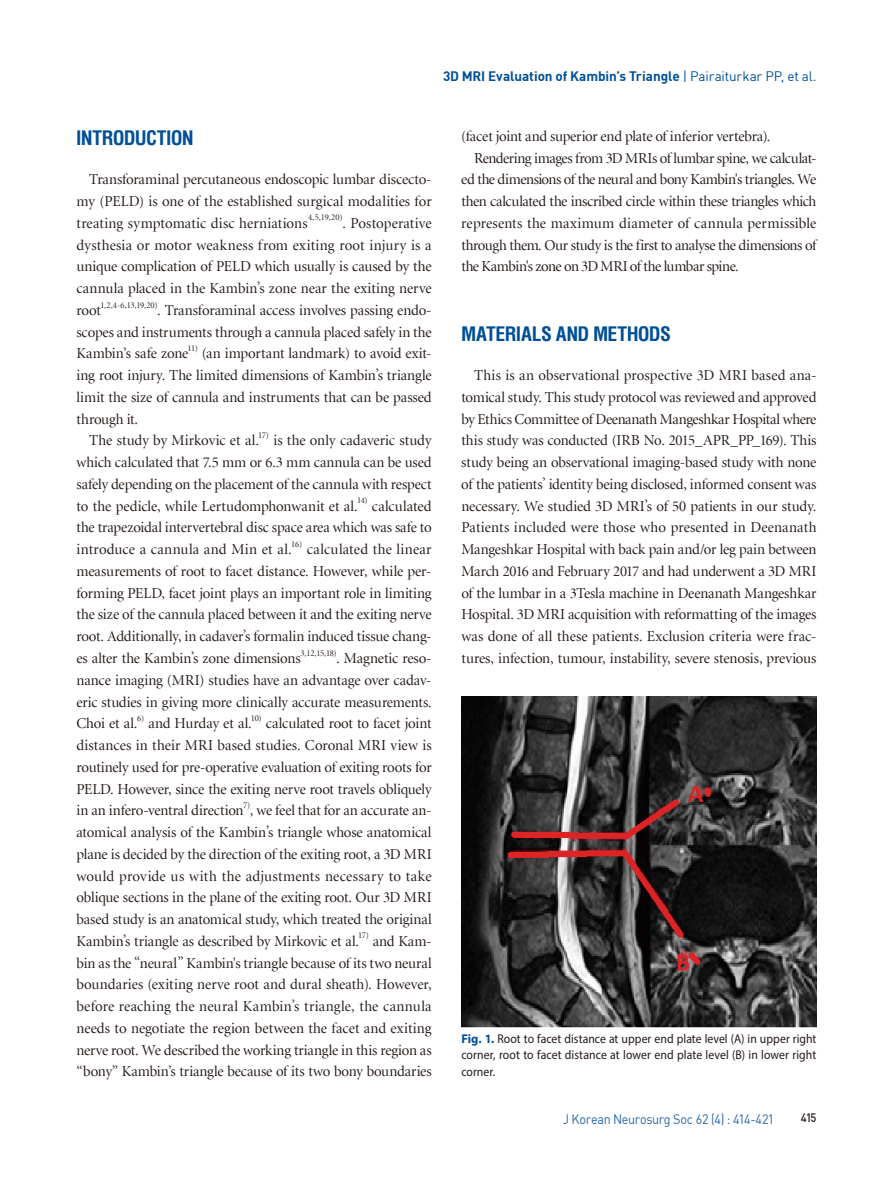
<style>
.page{position:relative;width:893px;height:1191px;background:#fff}
.page>*{position:absolute;margin:0;border:0;box-sizing:border-box;transform-origin:0 0}
.t1{font:700 condensed 19.5px "Helvetica";letter-spacing:-.035em;color:#004f97}
.t2{font:15px/21.8px "Minion LT Display";letter-spacing:-.01em;color:#231916;text-align:justify}
.t3{font:15px "Minion LT Display";letter-spacing:-.035em;color:#231916}
.t4{font:15px "Minion LT Display";letter-spacing:-.03em;color:#231916}
.t5{font:15px "Minion LT Display";letter-spacing:.015em;color:#231916}
.t6{font:700 13.5px "DIN";letter-spacing:-.005em;color:#004f97}
.t7{font:13.5px "DIN";letter-spacing:-.03em;color:#2868a9;scale:.93 1}
.t8{font:12.75px/16.5px "Myriad Pro";letter-spacing:.005em;color:#231916;text-align:justify;scale:.92 1}
.t9{font:12px "Dinmed";color:#231916;scale:.93 1}
.t10{font:8.7px "Minion LT Display";letter-spacing:-.025em;color:#231916}
.s1{font-weight:400}
.s2{font-weight:700;color:#004f97}
</style>
<div class="page">
<img style="left:461px;top:696px;width:355px;height:331px">
<p class="t6" style="left:443px;top:68px;width:375px">3D MRI Evaluation of Kambin’s Triangle <span class="s1">| Pairaiturkar PP, et al.</span></p>
<p class="t1" style="left:76px;top:125px;width:119px">INTRODUCTION</p>
<p class="t2" style="left:76px;top:169px;width:357px;text-indent:13px">Transforaminal percutaneous endoscopic lumbar discecto&shy;my (PELD) is one of the established surgical modalities for treating symptomatic disc herniations</p>
<p class="t10" style="left:308px;top:213px;width:36px">4,5,19,20)</p>
<p class="t2" style="left:76px;top:213px;width:357px;text-indent:266px">. Postoperative dysthesia or motor weakness from exiting root injury is a unique complication of PELD which usually is caused by the cannula placed in the Kambin’s zone near the exiting nerve root</p>
<p class="t10" style="left:100px;top:300px;width:59px">1,2,4-6,13,19,20)</p>
<p class="t2" style="left:76px;top:300px;width:357px;text-indent:81px">. Transforaminal access involves passing endo&shy;scopes and instruments through a cannula placed safely in the Kambin’s safe zone</p>
<p class="t10" style="left:188px;top:344px;width:12px">11)</p>
<p class="t2" style="left:202px;top:343px;width:231px">(an important landmark) to avoid exit-</p>
<p class="t2" style="left:76px;top:365px;width:357px">ing root injury. The limited dimensions of Kambin’s triangle</p>
<p class="t2" style="left:77px;top:387px;width:357px">limit the size of cannula and instruments that can be passed</p>
<p class="t2" style="left:77px;top:408px;width:63px">through it.</p>
<p class="t2" style="left:89px;top:430px;width:171px">The study by Mirkovic et al.</p>
<p class="t10" style="left:258px;top:431px;width:12px">17)</p>
<p class="t2" style="left:76px;top:430px;width:357px;text-indent:197px">is the only cadaveric study which calculated that 7.5 mm or 6.3 mm cannula can be used safely depending on the placement of the cannula with respect to the pedicle, while Lertudomphonwanit et al.</p>
<p class="t10" style="left:357px;top:496px;width:12px">14)</p>
<p class="t2" style="left:76px;top:495px;width:357px;text-indent:295px">calculated the trapezoidal intervertebral disc space area which was safe to introduce a cannula and Min et al.</p>
<p class="t10" style="left:291px;top:540px;width:13px">16)</p>
<p class="t2" style="left:76px;top:539px;width:357px;text-indent:230px">calculated the linear measurements of root to facet distance. However, while per&shy;forming PELD, facet joint plays an important role in limiting the size of the cannula placed between it and the exiting nerve root. Additionally, in cadaver’s formalin induced tissue chang&shy;es alter the Kambin’s zone dimensions</p>
<p class="t10" style="left:301px;top:648px;width:38px">3,12,15,18)</p>
<p class="t2" style="left:76px;top:648px;width:357px;text-indent:260px">. Magnetic reso&shy;nance imaging (MRI) studies have an advantage over cadav&shy;eric studies in giving more clinically accurate measurements.<br>Choi et al.</p>
<p class="t10" style="left:137px;top:714px;width:9px">6)</p>
<p class="t2" style="left:148px;top:713px;width:105px">and Hurday et al.</p>
<p class="t10" style="left:251px;top:714px;width:12px">10)</p>
<p class="t2" style="left:76px;top:713px;width:357px;text-indent:189px">calculated root to facet joint distances in their MRI based studies. Coronal MRI view is routinely used for pre-operative evaluation of exiting roots for PELD. However, since the exiting nerve root travels obliquely in an infero-ventral direction , we feel that for an accurate an-</p>
<p class="t10" style="left:243px;top:801px;width:9px">7)</p>
<p class="t2" style="left:76px;top:822px;width:357px">atomical analysis of the Kambin’s triangle whose anatomical plane is decided by the direction of the exiting root, a 3D MRI would provide us with the adjustments necessary to take oblique sections in the plane of the exiting root. Our 3D MRI based study is an anatomical study, which treated the original Kambin’s triangle as described by Mirkovic et al.</p>
<p class="t10" style="left:358px;top:931px;width:12px">17)</p>
<p class="t2" style="left:76px;top:930px;width:357px;text-indent:296px">and Kam&shy;bin as the “neural” Kambin's triangle because of its two neural boundaries (exiting nerve root and dural sheath). However, before reaching the neural Kambin’s triangle, the cannula needs to negotiate the region between the facet and exiting nerve root. We described the working triangle in this region as “bony” Kambin’s triangle because of its two bony boundaries</p>
<p class="t2" style="left:461px;top:126px;width:311px">(facet joint and superior end plate of inferior vertebra).</p>
<p class="t3" style="left:474px;top:150px;width:344px">Rendering images from 3D MRIs of lumbar spine, we calculat-</p>
<p class="t4" style="left:461px;top:172px;width:357px">ed the dimensions of the neural and bony Kambin's triangles. We</p>
<p class="t2" style="left:461px;top:191px;width:357px">then calculated the inscribed circle within these triangles which</p>
<p class="t5" style="left:461px;top:216px;width:357px">represents the maximum diameter of cannula permissible</p>
<p class="t2" style="left:461px;top:234px;width:356px">through them. Our study is the first to analyse the dimensions of</p>
<p class="t3" style="left:461px;top:259px;width:279px">the Kambin's zone on 3D MRI of the lumbar spine.</p>
<p class="t1" style="left:461px;top:320px;width:211px">MATERIALS AND METHODS</p>
<p class="t2" style="left:461px;top:365px;width:357px;text-indent:13px">This is an observational prospective 3D MRI based ana&shy;tomical study. This study protocol was reviewed and approved by Ethics Committee of Deenanath Mangeshkar Hospital where this study was conducted (IRB No. 2015_APR_PP_169). This study being an observational imaging-based study with none of the patients’ identity being disclosed, informed consent was necessary. We studied 3D MRI’s of 50 patients in our study.<br>Patients included were those who presented in Deenanath Mangeshkar Hospital with back pain and/or leg pain between March 2016 and February 2017 and had underwent a 3D MRI of the lumbar in a 3Tesla machine in Deenanath Mangeshkar Hospital. 3D MRI acquisition with reformatting of the images was done of all these patients. Exclusion criteria were frac&shy;tures, infection, tumour, instability, severe stenosis, previous</p>
<p class="t8" style="left:461px;top:1029px;width:387px"><span class="s2">Fig. 1.</span> Root to facet distance at upper end plate level (A) in upper right corner, root to facet distance at lower end plate level (B) in lower right corner.</p>
<p class="t7" style="left:563px;top:1110px;width:229px">J Korean Neurosurg Soc 62 (4) : 414-421</p>
<p class="t9" style="left:801px;top:1109px;width:19px">415</p>
</div>
